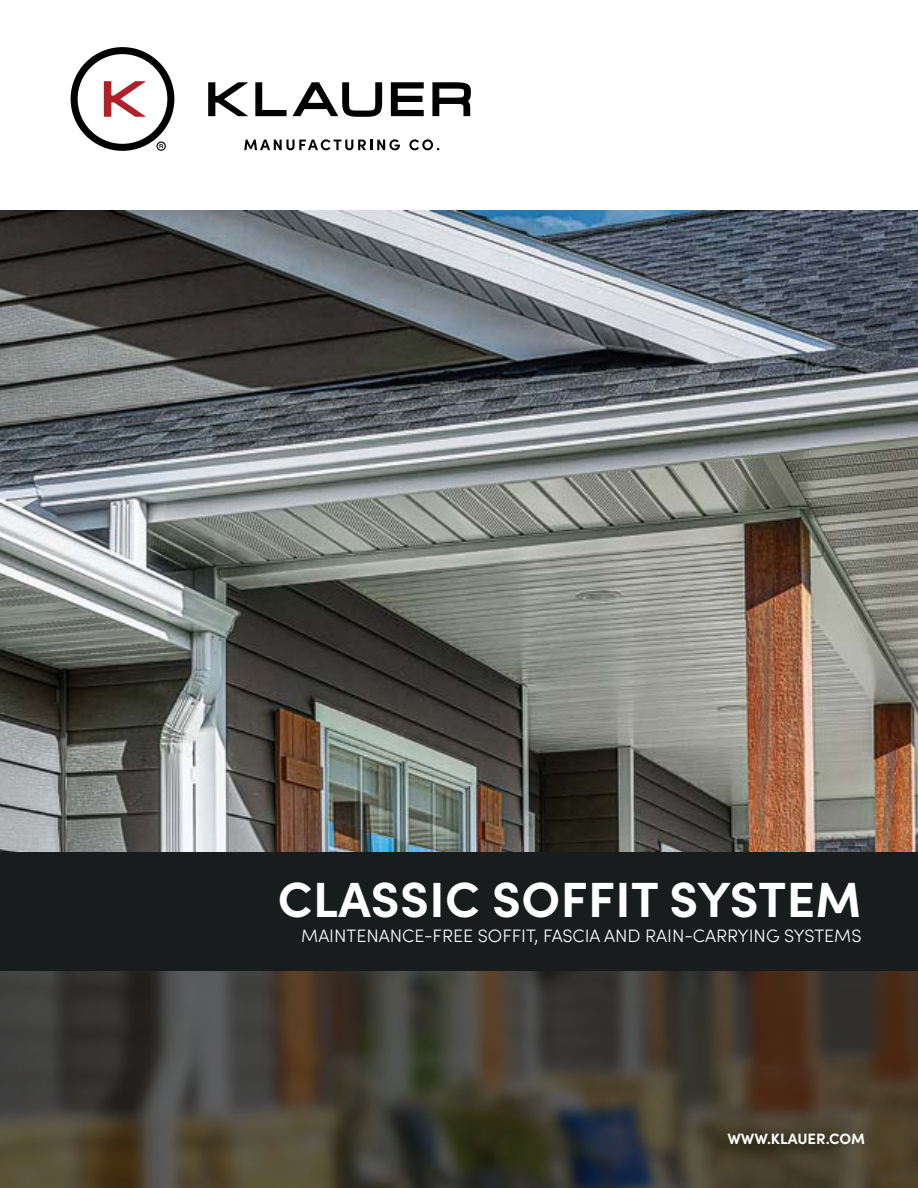
<style>
.page{position:relative;width:918px;height:1188px;background:#fff}
.page>*{position:absolute;margin:0;border:0;box-sizing:border-box;transform-origin:0 0}
.t1{font:700 49.5px "Sofia Pro";letter-spacing:.01em;color:#fff}
.t2{font:300 18px "Sofia Pro";color:#fff}
.t3{font:700 15px "Sofia Pro";color:#fff}
</style>
<div class="page">
<img style="left:0;top:211px;width:918px;height:641px">
<svg style="left:0;top:971px;width:918px;height:217px;background:#423c32"></svg>
<div style="left:0;top:852px;width:918px;height:119px;background:#181c1c"></div>
<svg style="left:71px;top:47px;width:103px;height:104px"></svg>
<svg style="left:432px;top:82px;width:39px;height:34px"></svg>
<svg style="left:208px;top:82px;width:40px;height:34px"></svg>
<svg style="left:255px;top:82px;width:127px;height:35px"></svg>
<svg style="left:391px;top:82px;width:33px;height:34px"></svg>
<svg style="left:244px;top:139px;width:156px;height:11px"></svg>
<svg style="left:409px;top:139px;width:30px;height:11px"></svg>
<h1 class="t1" style="left:278px;top:861px;width:585px">CLASSIC SOFFIT SYSTEM</h1>
<p class="t2" style="left:301px;top:923px;width:562px">MAINTENANCE-FREE SOFFIT, FASCIA AND RAIN-CARRYING SYSTEMS</p>
<p class="t3" style="left:727px;top:1127px;width:139px">WWW.KLAUER.COM</p>
</div>
